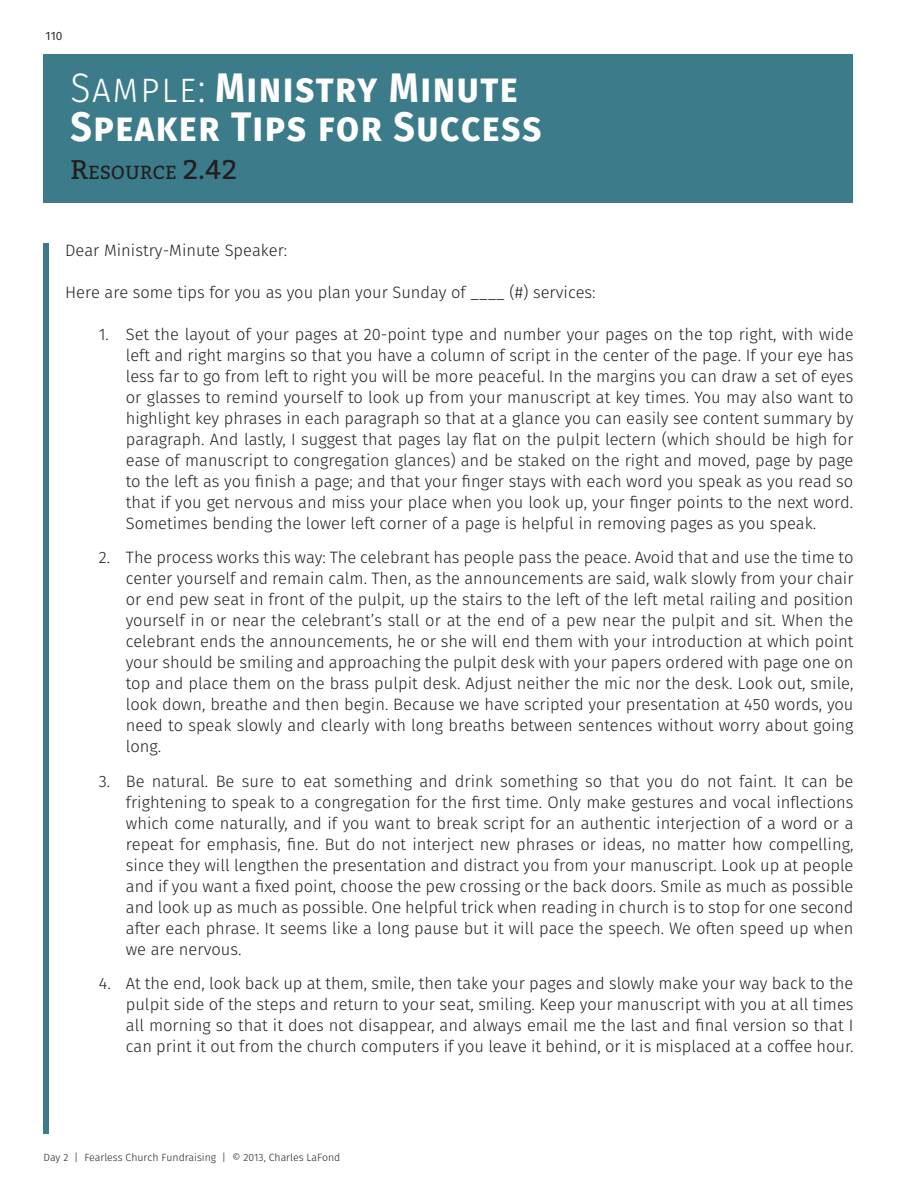
<style>
.page{position:relative;width:918px;height:1188px;background:#fff}
.page>*{position:absolute;margin:0;border:0;box-sizing:border-box;transform-origin:0 0}
.Page_Headers{font:700 41.25px/39px "Fira Sans";letter-spacing:.04em;color:#fff;scale:.91 1}
.Page_Headers-2{font:18.9px "Bitter";color:#231f20}
.Body_Text{font:300 16.5px/21px "Fira Sans";color:#231f20;text-align:justify}
.t1{font:12px "Fira Sans";color:#231f20}
.Footer_Right{font:300 10.5px "Fira Sans";color:#231f20}
.s1{font-weight:300}
.s2{font-size:27px}
</style>
<div class="page">
<div style="left:44px;top:54px;width:810px;height:148px;background:#3c7c8a"></div>
<div style="left:44px;top:243px;width:6px;height:891px;background:#3c7c8a"></div>
<p class="t1" style="left:46px;top:27px;width:18px">110</p>
<p class="Page_Headers" style="left:70px;top:65px;width:519px"><span class="s1">Sample:</span> Ministry Minute<br>Speaker Tips for Success</p>
<p class="Page_Headers-2" style="left:70px;top:158px;width:168px"><span class="s2">R</span>ESOURCE <span class="s2">2.42</span></p>
<p class="Body_Text" style="left:65px;top:240px;width:224px">Dear Ministry-Minute Speaker:</p>
<p class="Body_Text" style="left:65px;top:282px;width:532px">Here are some tips for you as you plan your Sunday of ____ (#) services:</p>
<p class="Body_Text" style="left:126px;top:324px;width:729px;text-indent:-27px">1. Set the layout of your pages at 20-point type and number your pages on the top right, with wide left and right margins so that you have a column of script in the center of the page. If your eye has less far to go from left to right you will be more peaceful. In the margins you can draw a set of eyes or glasses to remind yourself to look up from your manuscript at key times. You may also want to highlight key phrases in each paragraph so that at a glance you can easily see content summary by paragraph. And lastly, I suggest that pages lay flat on the pulpit lectern (which should be high for ease of manuscript to congregation glances) and be staked on the right and moved, page by page to the left as you finish a page; and that your finger stays with each word you speak as you read so that if you get nervous and miss your place when you look up, your finger points to the next word.<br>Sometimes bending the lower left corner of a page is helpful in removing pages as you speak.</p>
<p class="Body_Text" style="left:126px;top:547px;width:729px;text-indent:-27px">2. The process works this way: The celebrant has people pass the peace. Avoid that and use the time to center yourself and remain calm. Then, as the announcements are said, walk slowly from your chair or end pew seat in front of the pulpit, up the stairs to the left of the left metal railing and position yourself in or near the celebrant’s stall or at the end of a pew near the pulpit and sit. When the celebrant ends the announcements, he or she will end them with your introduction at which point your should be smiling and approaching the pulpit desk with your papers ordered with page one on top and place them on the brass pulpit desk. Adjust neither the mic nor the desk. Look out, smile, look down, breathe and then begin. Because we have scripted your presentation at 450 words, you need to speak slowly and clearly with long breaths between sentences without worry about going long.</p>
<p class="Body_Text" style="left:126px;top:771px;width:729px;text-indent:-27px">3. Be natural. Be sure to eat something and drink something so that you do not faint. It can be frightening to speak to a congregation for the first time. Only make gestures and vocal inflections which come naturally, and if you want to break script for an authentic interjection of a word or a repeat for emphasis, fine. But do not interject new phrases or ideas, no matter how compelling, since they will lengthen the presentation and distract you from your manuscript. Look up at people and if you want a fixed point, choose the pew crossing or the back doors. Smile as much as possible and look up as much as possible. One helpful trick when reading in church is to stop for one second after each phrase. It seems like a long pause but it will pace the speech. We often speed up when we are nervous.</p>
<p class="Body_Text" style="left:126px;top:973px;width:729px;text-indent:-27px">4. At the end, look back up at them, smile, then take your pages and slowly make your way back to the pulpit side of the steps and return to your seat, smiling. Keep your manuscript with you at all times all morning so that it does not disappear, and always email me the last and final version so that I can print it out from the church computers if you leave it behind, or it is misplaced at a coffee hour.</p>
<p class="Footer_Right" style="left:44px;top:1150px;width:298px">Day 2 | Fearless Church Fundraising | © 2013, Charles LaFond</p>
</div>
